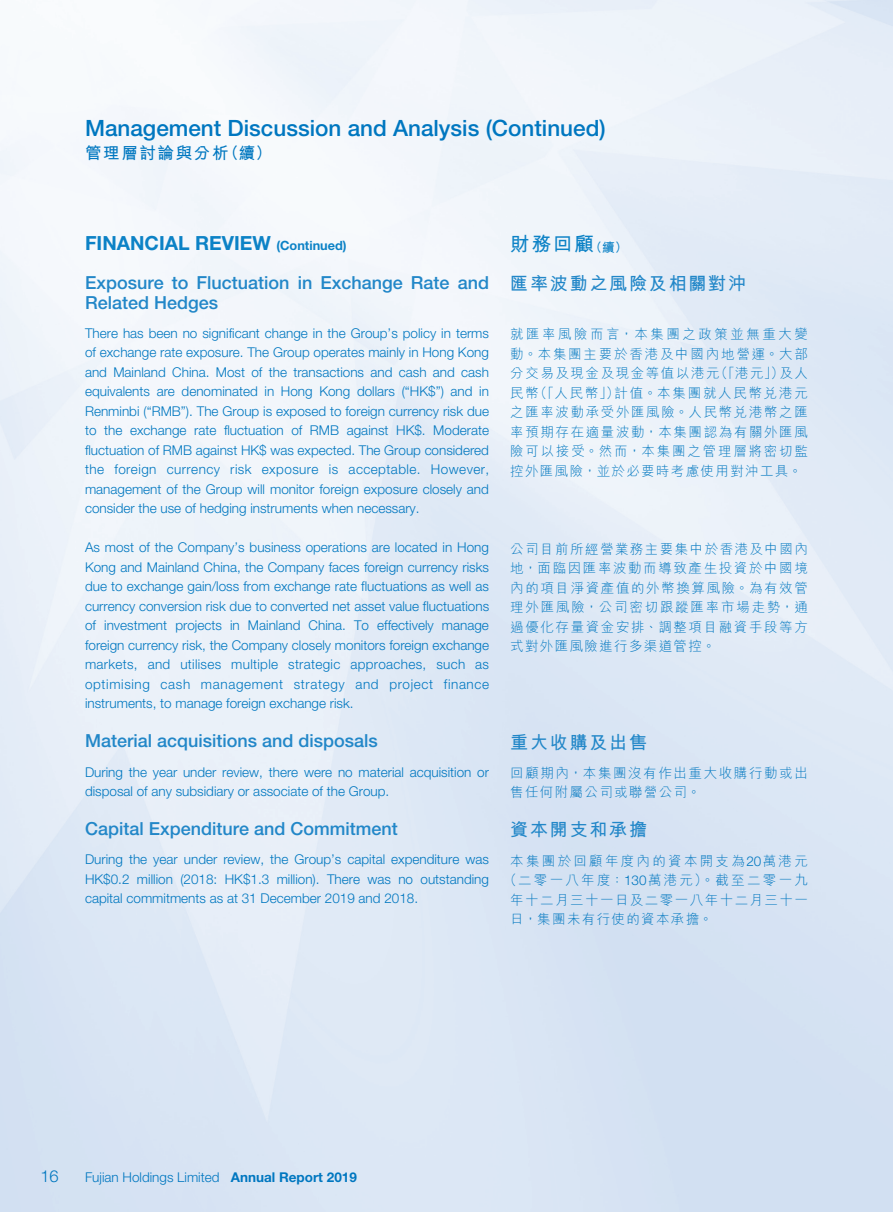
<style>
.page{position:relative;width:893px;height:1212px;background:#fff}
.page>*{position:absolute;margin:0;border:0;box-sizing:border-box;transform-origin:0 0}
.t1{font:500 22.5px "Helvetica Neue LT Std";color:#0077c0}
.t2{font:700 19.5px "Helvetica Neue LT Std";color:#0c82c6}
.t3{font:700 19.5px "M Hei HK";color:#0c82c6}
.t4{font:500 18px/19.5px "Helvetica Neue LT Std";color:#2287c8}
.t5{font:700 18px "M Hei HK";letter-spacing:.1em;color:#2287c8}
.t6{font:700 16.5px "M Hei HK";letter-spacing:.1em;color:#0077c0}
.t7{font:300 16.5px "Helvetica Neue LT Std";color:#0077c0}
.t8{font:300 13.5px/19.5px "Helvetica Neue LT Std";color:#0077c0;text-align:justify}
.t9{font:300 13.5px/19.5px "M Hei HK";letter-spacing:.12em;color:#0077c0;text-align:justify}
.t10{font:300 13.5px "M Hei HK";letter-spacing:.17em;color:#0077c0}
.t11{font:300 13.5px "M Hei HK";letter-spacing:.1em;color:#0077c0}
.s1{font-size:12.75px}
.s2{font-family:"Helvetica Neue LT Std"}
.s3{font-weight:700}
</style>
<div class="page">
<h1 class="t1" style="left:85px;top:115px;width:522px">Management Discussion and Analysis (Continued)</h1>
<p class="t6" style="left:85px;top:141px;width:188px">管理層討論與分析（續）</p>
<h2 class="t2" style="left:85px;top:231px;width:263px">FINANCIAL REVIEW <span class="s1">(Continued)</span></h2>
<h3 class="t4" style="left:85px;top:273px;width:405px">Exposure to Fluctuation in Exchange Rate and<br>Related Hedges</h3>
<p class="t8" style="left:85px;top:323px;width:406px">There has been no significant change in the Group’s policy in terms of exchange rate exposure. The Group operates mainly in Hong Kong and Mainland China. Most of the transactions and cash and cash equivalents are denominated in Hong Kong dollars (“HK$”) and in Renminbi (“RMB”). The Group is exposed to foreign currency risk due to the exchange rate fluctuation of RMB against HK$. Moderate fluctuation of RMB against HK$ was expected. The Group considered the foreign currency risk exposure is acceptable. However, management of the Group will monitor foreign exposure closely and consider the use of hedging instruments when necessary.</p>
<p class="t8" style="left:85px;top:537px;width:406px">As most of the Company’s business operations are located in Hong Kong and Mainland China, the Company faces foreign currency risks due to exchange gain/loss from exchange rate fluctuations as well as currency conversion risk due to converted net asset value fluctuations of investment projects in Mainland China. To effectively manage foreign currency risk, the Company closely monitors foreign exchange markets, and utilises multiple strategic approaches, such as optimising cash management strategy and project finance instruments, to manage foreign exchange risk.</p>
<h3 class="t4" style="left:85px;top:731px;width:294px">Material acquisitions and disposals</h3>
<p class="t8" style="left:85px;top:762px;width:405px">During the year under review, there were no material acquisition or disposal of any subsidiary or associate of the Group.</p>
<h3 class="t4" style="left:85px;top:819px;width:314px">Capital Expenditure and Commitment</h3>
<p class="t8" style="left:85px;top:849px;width:405px">During the year under review, the Group’s capital expenditure was HK$0.2 million (2018: HK$1.3 million). There was no outstanding capital commitments as at 31 December 2019 and 2018.</p>
<h2 class="t3" style="left:510px;top:230px;width:119px">財務回顧<span class="s1">（續）</span></h2>
<h3 class="t5" style="left:510px;top:271px;width:237px">匯率波動之風險及相關對沖</h3>
<p class="t9" style="left:510px;top:324px;width:299px">就匯率風險而言，本集團之政策並無重大變動。本集團主要於香港及中國內地營運。大部分交易及現金及現金等值以港元（「港元」）及人民幣（「人民幣」）計值。本集團就人民幣兌港元之匯率波動承受外匯風險。人民幣兌港幣之匯率預期存在適量波動，本集團認為有關外匯風險可以接受。然而，本集團之管理層將密切監控外匯風險，並於必要時考慮使用對沖工具。</p>
<p class="t9" style="left:510px;top:539px;width:299px">公司目前所經營業務主要集中於香港及中國內地，面臨因匯率波動而導致產生投資於中國境內的項目淨資產值的外幣換算風險。為有效管理外匯風險，公司密切跟蹤匯率市場走勢，通過優化存量資金安排、調整項目融資手段等方式對外匯風險進行多渠道管控。</p>
<h3 class="t5" style="left:510px;top:729px;width:138px">重大收購及出售</h3>
<p class="t9" style="left:510px;top:763px;width:299px">回顧期內，本集團沒有作出重大收購行動或出售任何附屬公司或聯營公司。</p>
<h3 class="t5" style="left:510px;top:817px;width:138px">資本開支和承擔</h3>
<p class="t10" style="left:510px;top:854px;width:299px">本集團於回顧年度內的資本開支為<span class="s2">20</span>萬港元</p>
<p class="t10" style="left:503px;top:873px;width:306px">（二零一八年度：<span class="s2">130</span>萬港元）。截至二零一九</p>
<p class="t9" style="left:510px;top:890px;width:299px">年十二月三十一日及二零一八年十二月三十一</p>
<p class="t11" style="left:510px;top:912px;width:204px">日，集團未有行使的資本承擔。</p>
<p class="t7" style="left:40px;top:1166px;width:20px">16</p>
<p class="t8" style="left:85px;top:1167px;width:273px">Fujian Holdings Limited <span class="s3">Annual Report 2019</span></p>
</div>
